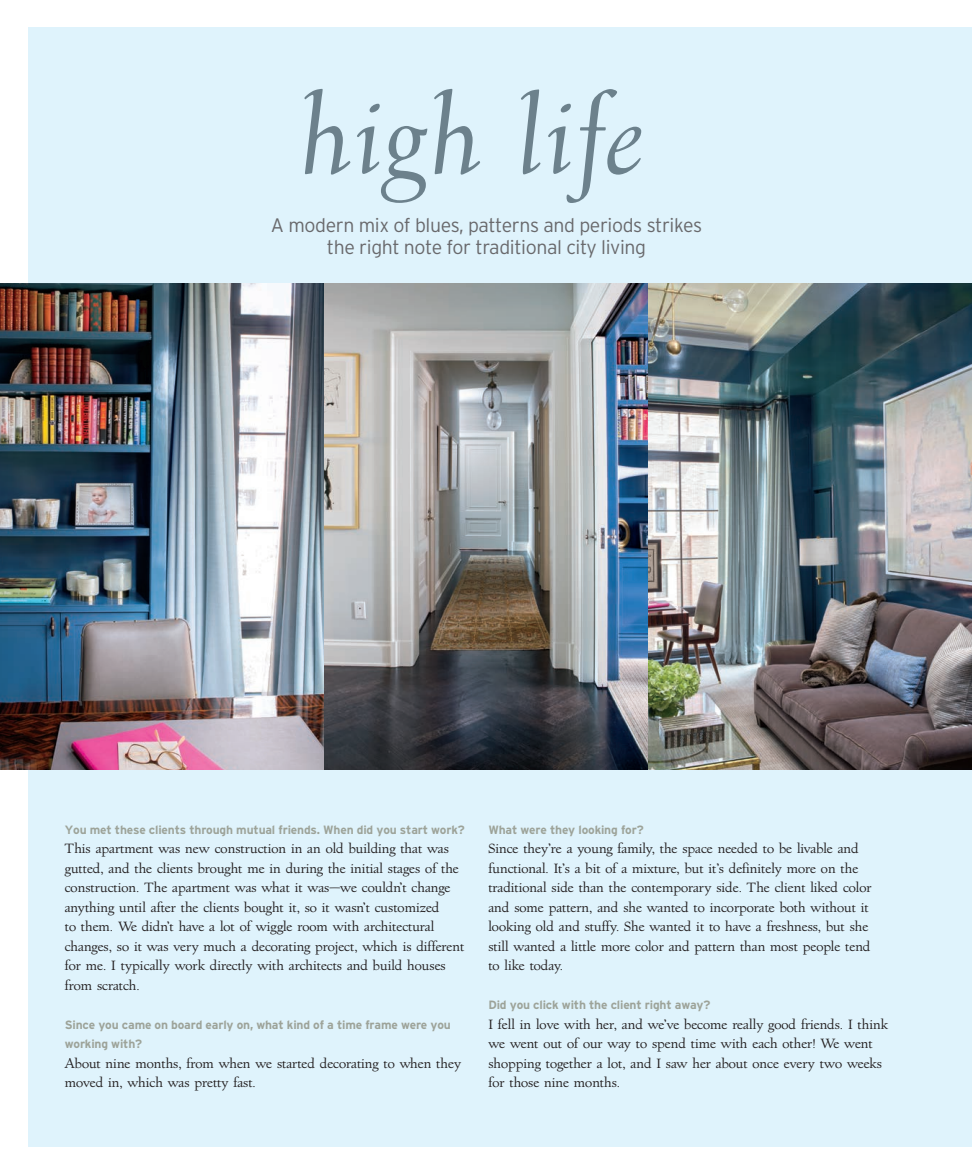
<style>
.page{position:relative;width:972px;height:1175px;background:#fff}
.page>*{position:absolute;margin:0;border:0;box-sizing:border-box;transform-origin:0 0}
.t1{font:italic 100.5px "Village";letter-spacing:.05em;color:#6c818c}
.t2{font:300 19.5px/22.5px "Interstate";letter-spacing:-.02em;color:#69696c;text-align:center}
.t3{font:12.75px/19.5px "Village";color:#231f20}
.t4{font:700 12px/19.5px "Interstate";letter-spacing:-.015em;color:#9da399}
</style>
<div class="page">
<div style="left:28px;top:27px;width:944px;height:1119px;background:#dff3fc"></div>
<img style="left:0;top:284px;width:648px;height:486px">
<img style="left:648px;top:284px;width:324px;height:486px">
<h1 class="t1" style="left:301px;top:74px;width:344px">high life</h1>
<h2 class="t2" style="left:271px;top:213px;width:433px">A modern mix of blues, patterns and periods strikes the right note for traditional city living</h2>
<p class="t4" style="left:65px;top:819px;width:402px">You met these clients through mutual friends. When did you start work?</p>
<p class="t3" style="left:65px;top:839px;width:401px">This apartment was new construction in an old building that was gutted, and the clients brought me in during the initial stages of the construction. The apartment was what it was—we couldn’t change anything until after the clients bought it, so it wasn’t customized<br>to them. We didn’t have a lot of wiggle room with architectural changes, so it was very much a decorating project, which is different for me. I typically work directly with architects and build houses from scratch.</p>
<p class="t4" style="left:65px;top:1014px;width:388px">Since you came on board early on, what kind of a time frame were you working with?</p>
<p class="t3" style="left:65px;top:1053px;width:398px">About nine months, from when we started decorating to when they moved in, which was pretty fast.</p>
<p class="t4" style="left:488px;top:819px;width:157px">What were they looking for?</p>
<p class="t3" style="left:488px;top:839px;width:385px">Since they’re a young family, the space needed to be livable and functional. It’s a bit of a mixture, but it’s definitely more on the traditional side than the contemporary side. The client liked color and some pattern, and she wanted to incorporate both without it looking old and stuffy. She wanted it to have a freshness, but she still wanted a little more color and pattern than most people tend to like today.</p>
<p class="t4" style="left:488px;top:995px;width:224px">Did you click with the client right away?</p>
<p class="t3" style="left:488px;top:1014px;width:401px">I fell in love with her, and we’ve become really good friends. I think we went out of our way to spend time with each other! We went shopping together a lot, and I saw her about once every two weeks for those nine months.</p>
</div>
